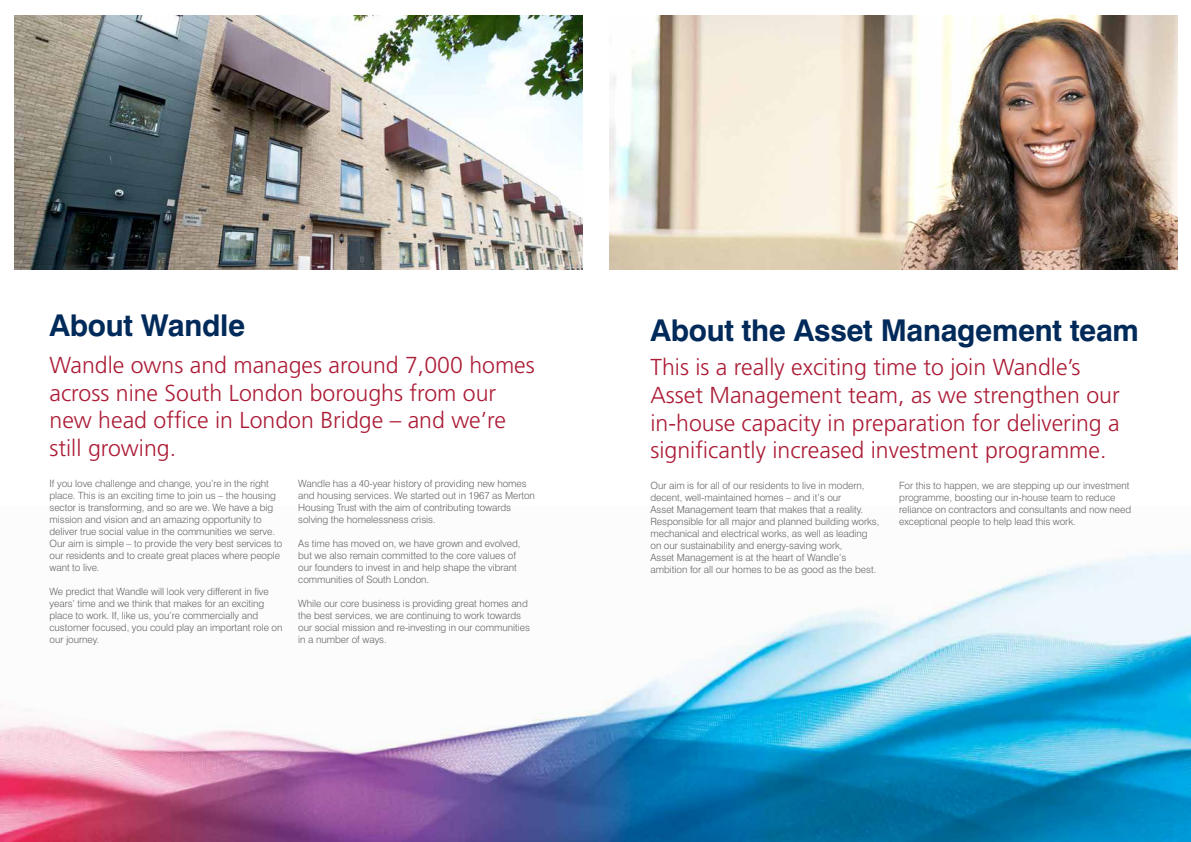
<style>
.page{position:relative;width:1191px;height:842px;background:#fff}
.page>*{position:absolute;margin:0;border:0;box-sizing:border-box;transform-origin:0 0}
.t1{font:700 30px "Swiss 721 BT";letter-spacing:-.01em;color:#002a5a}
.t2{font:300 23.1px/27.7px "Frutiger";color:#ac1d37}
.t3{font:300 10px/12px "Swiss 721 BT";letter-spacing:-.005em;color:#636466}
</style>
<div class="page">
<img style="left:0;top:553px;width:1191px;height:289px">
<img style="left:14px;top:16px;width:568px;height:254px">
<img style="left:609px;top:16px;width:568px;height:254px">
<h1 class="t1" style="left:50px;top:307px;width:197px">About Wandle</h1>
<h2 class="t2" style="left:50px;top:351px;width:487px">Wandle owns and manages around 7,000 homes across nine South London boroughs from our new head office in London Bridge – and we’re still growing.</h2>
<p class="t3" style="left:50px;top:477px;width:234px">If you love challenge and change, you’re in the right place. This is an exciting time to join us – the housing sector is transforming, and so are we. We have a big mission and vision and an amazing opportunity to deliver true social value in the communities we serve.<br>Our aim is simple – to provide the very best services to our residents and to create great places where people want to live.</p>
<p class="t3" style="left:50px;top:585px;width:234px">We predict that Wandle will look very different in five years’ time and we think that makes for an exciting place to work. If, like us, you’re commercially and customer focused, you could play an important role on our journey.</p>
<p class="t3" style="left:298px;top:477px;width:238px">Wandle has a 40-year history of providing new homes and housing services. We started out in 1967 as Merton Housing Trust with the aim of contributing towards solving the homelessness crisis.</p>
<p class="t3" style="left:298px;top:537px;width:224px">As time has moved on, we have grown and evolved, but we also remain committed to the core values of our founders to invest in and help shape the vibrant communities of South London.</p>
<p class="t3" style="left:298px;top:597px;width:233px">While our core business is providing great homes and the best services, we are continuing to work towards our social mission and re-investing in our communities in a number of ways.</p>
<h1 class="t1" style="left:650px;top:312px;width:490px">About the Asset Management team</h1>
<h2 class="t2" style="left:650px;top:353px;width:471px">This is a really exciting time to join Wandle’s Asset Management team, as we strengthen our in-house capacity in preparation for delivering a significantly increased investment programme.</h2>
<p class="t3" style="left:650px;top:479px;width:230px">Our aim is for all of our residents to live in modern, decent, well-maintained homes – and it’s our<br>Asset Management team that makes that a reality.<br>Responsible for all major and planned building works, mechanical and electrical works, as well as leading on our sustainability and energy-saving work,<br>Asset Management is at the heart of Wandle’s ambition for all our homes to be as good as the best.</p>
<p class="t3" style="left:899px;top:479px;width:233px">For this to happen, we are stepping up our investment programme, boosting our in-house team to reduce reliance on contractors and consultants and now need exceptional people to help lead this work.</p>
</div>
